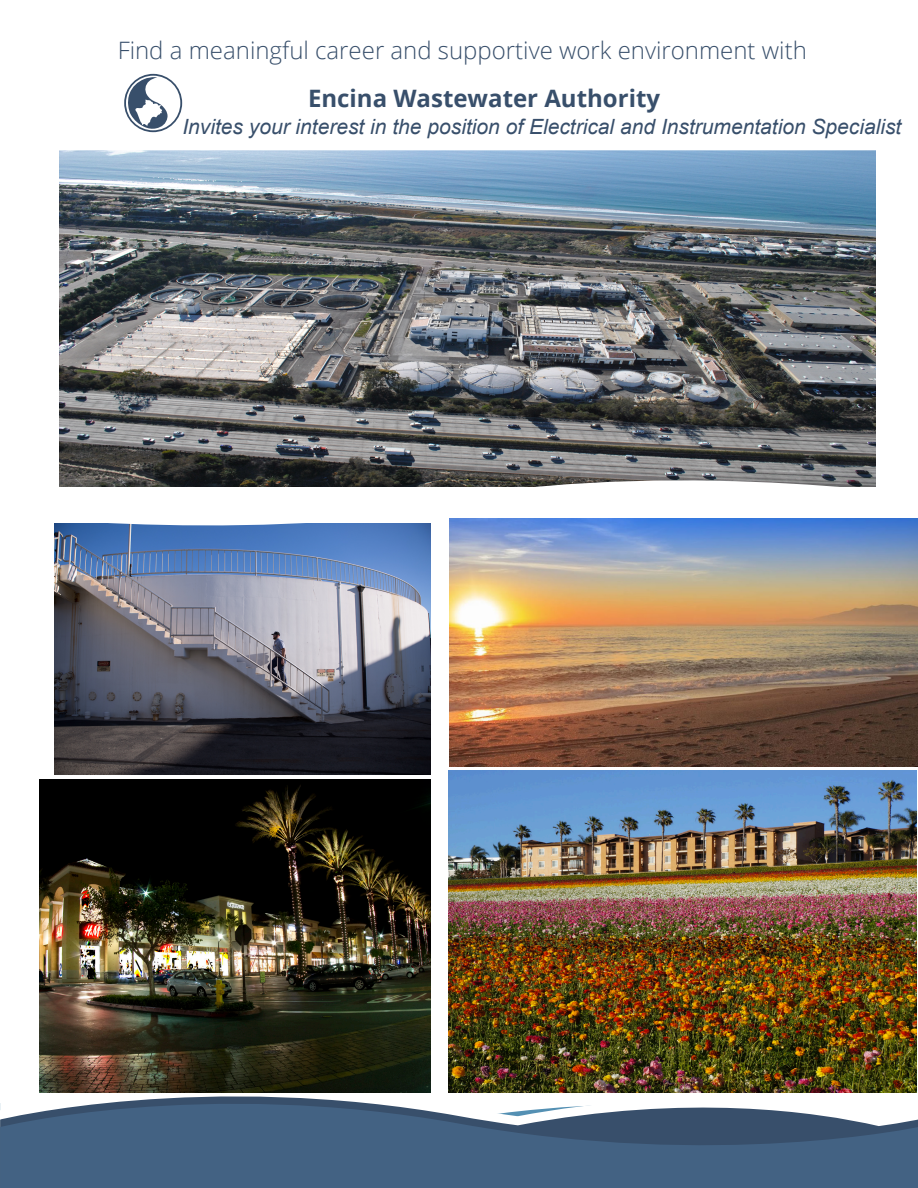
<style>
.page{position:relative;width:918px;height:1188px;background:#fff}
.page>*{position:absolute;margin:0;border:0;box-sizing:border-box;transform-origin:0 0}
.t1{font:300 24px "Open Sans";color:#384f6b}
.t2{font:700 24px "Open Sans";color:#384f6b}
.t3{font:italic 21px "Arial";color:#384f6b}
</style>
<div class="page">
<img style="left:449px;top:771px;width:468px;height:284px">
<img style="left:55px;top:540px;width:376px;height:234px">
<img style="left:449px;top:540px;width:468px;height:226px">
<svg style="left:124px;top:74px;width:58px;height:58px"></svg>
<img style="left:54px;top:150px;width:864px;height:390px">
<img style="left:430px;top:1055px;width:487px;height:22px">
<svg style="left:0;top:1077px;width:918px;height:111px;fill:#436283"></svg>
<img style="left:39px;top:780px;width:391px;height:312px">
<p class="t1" style="left:118px;top:34px;width:691px">Find a meaningful career and supportive work environment with</p>
<p class="t2" style="left:308px;top:81px;width:354px">Encina Wastewater Authority</p>
<p class="t3" style="left:182px;top:113px;width:721px">Invites your interest in the position of Electrical and Instrumentation Specialist</p>
</div>
